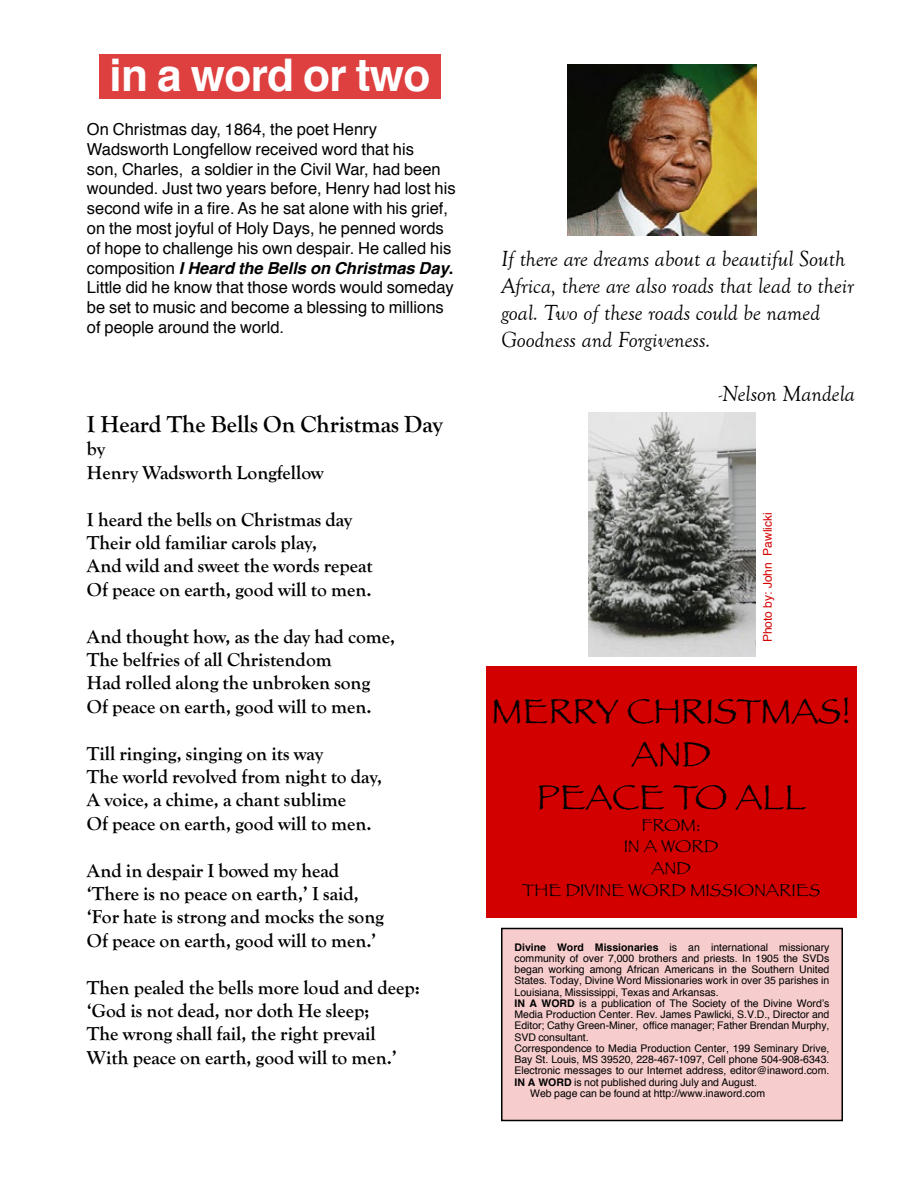
<style>
.page{position:relative;width:918px;height:1188px;background:#fff}
.page>*{position:absolute;margin:0;border:0;box-sizing:border-box;transform-origin:0 0}
.t1{font:700 45px "Helvetica";letter-spacing:-.015em;color:#fff}
.t2{font:36px/43.2px "Papyrus";color:#000;text-align:center}
.t3{font:700 24px "Goudy Old Style T";color:#000}
.t4{font:italic 22.5px/27px "Goudy Old Style T";color:#000}
.t5{font:700 19.5px/23.4px "Goudy Old Style T";color:#000}
.t6{font:18px/21.6px "Papyrus";color:#000;text-align:center}
.t7{font:16.5px/19.8px "Helvetica";color:#000}
.t8{font:12px "Helvetica";color:#d30000}
.t9{font:10.5px "Helvetica";color:#000}
.s1{font-weight:700;font-style:italic}
.s2{font-weight:700}
</style>
<div class="page">
<div style="left:99px;top:54px;width:342px;height:45px;background:#de4040"></div>
<div style="left:502px;top:928px;width:340px;height:192px;background:#f6cccc"></div>
<div style="left:501px;top:928px;width:342px;height:193px;border:2px solid #000"></div>
<img style="left:589px;top:413px;width:166px;height:244px">
<div style="left:486px;top:667px;width:370px;height:251px;background:#d30000"></div>
<img style="left:567px;top:65px;width:190px;height:170px">
<h1 class="t1" style="left:110px;top:39px;width:322px">in a word or two</h1>
<p class="t7" style="left:87px;top:120px;width:370px">On Christmas day, 1864, the poet Henry Wadsworth Longfellow received word that his<br>son, Charles, a soldier in the Civil War, had been wounded. Just two years before, Henry had lost his second wife in a fire. As he sat alone with his grief, on the most joyful of Holy Days, he penned words of hope to challenge his own despair. He called his composition <span class="s1">I Heard the Bells on Christmas Day</span><span class="s2">.<br></span>Little did he know that those words would someday be set to music and become a blessing to millions of people around the world.</p>
<h3 class="t3" style="left:87px;top:411px;width:357px">I Heard The Bells On Christmas Day</h3>
<h3 class="t5" style="left:87px;top:437px;width:238px">by<br>Henry Wadsworth Longfellow</h3>
<h3 class="t5" style="left:87px;top:508px;width:287px">I heard the bells on Christmas day Their old familiar carols play,<br>And wild and sweet the words repeat Of peace on earth, good will to men.</h3>
<h3 class="t5" style="left:87px;top:625px;width:310px">And thought how, as the day had come, The belfries of all Christendom<br>Had rolled along the unbroken song Of peace on earth, good will to men.</h3>
<h3 class="t5" style="left:87px;top:742px;width:297px">Till ringing, singing on its way<br>The world revolved from night to day, A voice, a chime, a chant sublime<br>Of peace on earth, good will to men.</h3>
<h3 class="t5" style="left:87px;top:859px;width:298px">And in despair I bowed my head ‘There is no peace on earth,’ I said, ‘For hate is strong and mocks the song Of peace on earth, good will to men.’</h3>
<h3 class="t5" style="left:87px;top:976px;width:335px">Then pealed the bells more loud and deep: ‘God is not dead, nor doth He sleep;<br>The wrong shall fail, the right prevail With peace on earth, good will to men.’</h3>
<h3 class="t4" style="left:501px;top:246px;width:354px">If there are dreams about a beautiful South Africa, there are also roads that lead to their goal. Two of these roads could be named Goodness and Forgiveness.</h3>
<h3 class="t4" style="left:719px;top:381px;width:138px">-Nelson Mandela</h3>
<p class="t8" style="left:758px;top:642px;width:132px;rotate:-90deg">Photo by: John Pawlicki</p>
<h2 class="t2" style="left:491px;top:689px;width:361px">MERRY CHRISTMAS!<br>AND<br>PEACE TO ALL</h2>
<h3 class="t6" style="left:522px;top:814px;width:300px">FROM:<br>IN A WORD<br>AND<br>THE DIVINE WORD MISSIONARIES</h3>
<p class="t9" style="left:514px;top:939px;width:316px"><span class="s2">Divine Word Missionaries</span> is an international missionary</p>
<p class="t9" style="left:514px;top:950px;width:316px">community of over 7,000 brothers and priests. In 1905 the SVDs</p>
<p class="t9" style="left:514px;top:961px;width:316px">began working among African Americans in the Southern United</p>
<p class="t9" style="left:514px;top:973px;width:316px">States. Today, Divine Word Missionaries work in over 35 parishes in</p>
<p class="t9" style="left:514px;top:984px;width:206px">Louisiana, Mississippi, Texas and Arkansas.</p>
<p class="t9" style="left:514px;top:995px;width:316px"><span class="s2">In a Word</span> is a publication of The Society of the Divine Word’s</p>
<p class="t9" style="left:514px;top:1006px;width:316px">Media Production Center. Rev. James Pawlicki, S.V.D., Director and</p>
<p class="t9" style="left:514px;top:1018px;width:316px">Editor; Cathy Green-Miner, office manager; Father Brendan Murphy,</p>
<p class="t9" style="left:514px;top:1029px;width:76px">SVD consultant.</p>
<p class="t9" style="left:514px;top:1040px;width:316px">Correspondence to Media Production Center, 199 Seminary Drive,</p>
<p class="t9" style="left:514px;top:1051px;width:316px">Bay St. Louis, MS 39520, 228-467-1097, Cell phone 504-908-6343.</p>
<p class="t9" style="left:514px;top:1063px;width:316px">Electronic messages to our Internet address, editor@inaword.com.</p>
<p class="t9" style="left:514px;top:1074px;width:244px"><span class="s2">IN A WORD</span> is not published during July and August.</p>
<p class="t9" style="left:530px;top:1085px;width:236px">Web page can be found at http://www.inaword.com</p>
</div>
